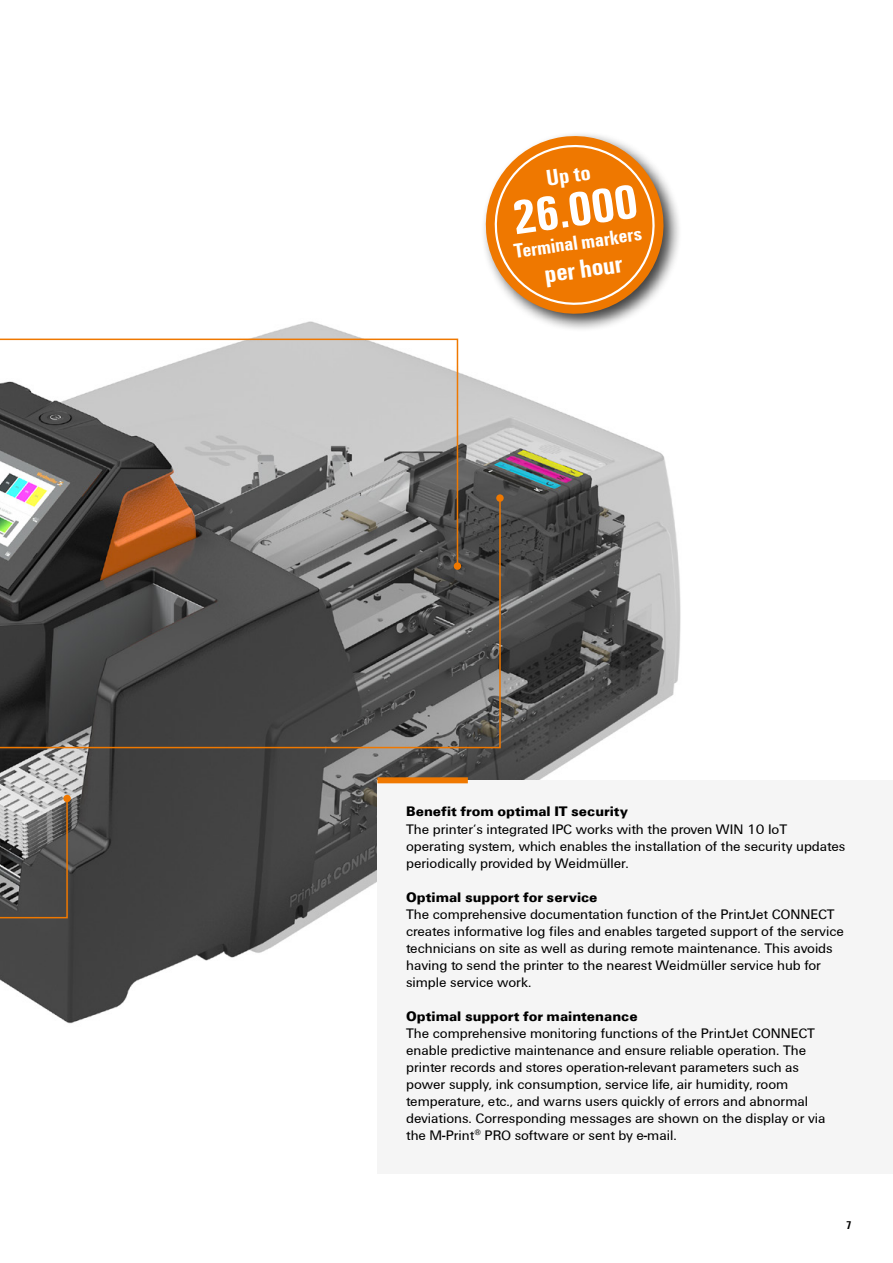
<style>
.page{position:relative;width:893px;height:1263px;background:#fff}
.page>*{position:absolute;margin:0;border:0;box-sizing:border-box;transform-origin:0 0}
.t1{font:700 49.5px "Weidmueller Condensed";color:#fff}
.t2{font:700 27px "Weidmueller Condensed";color:#fff}
.t3{font:700 23.55px "Weidmueller Condensed";color:#fff}
.t4{font:700 21px "Weidmueller Condensed";color:#fff}
.t5{font:14.25px/17px "Weidmueller";color:#000}
.t6{font:700 14.25px "Weidmueller";color:#000}
.t7{font:700 11.7px "Weidmueller Condensed";color:#000}
</style>
<div class="page">
<img style="left:0;top:321px;width:681px;height:703px">
<svg style="left:0;top:338px;width:459px;height:160px;background:#b2b0af"></svg>
<svg style="left:0;top:498px;width:501px;height:251px;background:#5a5652"></svg>
<svg style="left:0;top:796px;width:69px;height:123px;background:#726e6a"></svg>
<div style="left:63px;top:795px;width:8px;height:7px;background:#ef7800;border-radius:50%"></div>
<div style="left:454px;top:562px;width:7px;height:8px;background:#ef7800;border-radius:50%"></div>
<div style="left:496px;top:494px;width:8px;height:8px;background:#ef7800;border-radius:50%"></div>
<div style="left:377px;top:780px;width:516px;height:394px;background:#f5f5f5"></div>
<div style="left:377px;top:777px;width:91px;height:6px;background:#ef7800"></div>
<div style="left:480px;top:130px;width:202px;height:202px;background:#000;opacity:.75"></div>
<svg style="left:480px;top:130px;width:189px;height:190px"></svg>
<h3 class="t3" style="left:544px;top:164px;width:46px;rotate:-8deg">Up to</h3>
<h1 class="t1" style="left:509px;top:189px;width:127px;rotate:-8deg">26.000</h1>
<h3 class="t4" style="left:512px;top:239px;width:130px;rotate:-8deg">Terminal markers</h3>
<h2 class="t2" style="left:542px;top:258px;width:80px;rotate:-8deg">per hour</h2>
<p class="t6" style="left:406px;top:803px;width:224px">Benefit from optimal IT security</p>
<p class="t5" style="left:406px;top:820px;width:441px">The printer‘s integrated IPC works with the proven WIN 10 IoT operating system, which enables the installation of the security updates periodically provided by Weidmüller.</p>
<p class="t6" style="left:406px;top:888px;width:193px">Optimal support for service</p>
<p class="t5" style="left:406px;top:905px;width:439px">The comprehensive documentation function of the PrintJet CONNECT creates informative log files and enables targeted support of the service technicians on site as well as during remote maintenance. This avoids having to send the printer to the nearest Weidmüller service hub for simple service work.</p>
<p class="t6" style="left:406px;top:1007px;width:233px">Optimal support for maintenance</p>
<p class="t5" style="left:406px;top:1024px;width:421px">The comprehensive monitoring functions of the PrintJet CONNECT enable predictive maintenance and ensure reliable operation. The printer records and stores operation-relevant parameters such as power supply, ink consumption, service life, air humidity, room temperature, etc., and warns users quickly of errors and abnormal deviations. Corresponding messages are shown on the display or via the M-Print<sup>®</sup> PRO software or sent by e-mail.</p>
<p class="t7" style="left:846px;top:1218px;width:7px">7</p>
</div>
